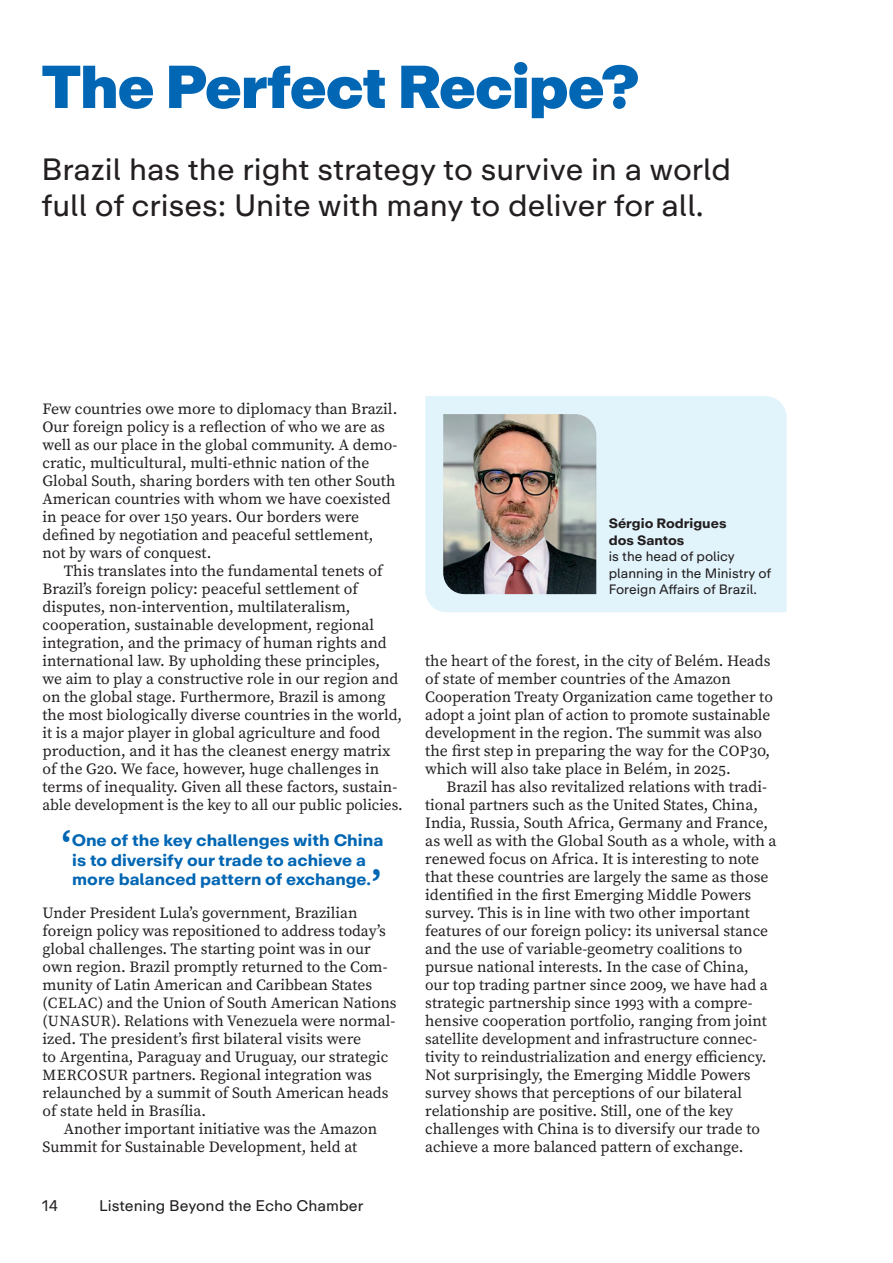
<style>
.page{position:relative;width:893px;height:1263px;background:#fff}
.page>*{position:absolute;margin:0;border:0;box-sizing:border-box;transform-origin:0 0}
.t1{font:900 60px "Koerber Repro";letter-spacing:-.02em;color:#0166b3}
.t2{font:700 37.5px "Koerber Repro";color:#0166b3}
.t3{font:30.6px/36px "Koerber Repro";color:#231f20}
.t4{font:700 16.5px/19.5px "Koerber Repro";color:#0166b3}
.t5{font:15.6px/18px "Source Serif Pro";color:#231f20}
.t6{font:15.3px "Koerber Repro";color:#231f20}
.t7{font:13.5px/16.5px "Koerber Repro";color:#231f20}
.t8{font:700 13.5px/16.5px "Koerber Repro";color:#231f20}
.s1{font-size:15.3px}
</style>
<div class="page">
<div style="left:425px;top:396px;width:362px;height:216px;background:#e1f4fc"></div>
<img style="left:443px;top:414px;width:153px;height:180px">
<h1 class="t1" style="left:41px;top:46px;width:599px">The Perfect Recipe?</h1>
<h3 class="t3" style="left:41px;top:151px;width:691px">Brazil has the right strategy to survive in a world full of crises: Unite with many to deliver for all.</h3>
<p class="t5" style="left:43px;top:400px;width:356px">Few countries owe more to diplomacy than Brazil.<br>Our foreign policy is a reflection of who we are as well as our place in the global community. A demo&shy;cratic, multicultural, multi-ethnic nation of the Global South, sharing borders with ten other South American countries with whom we have coexisted in peace for over 150 years. Our borders were defined by negotiation and peaceful settlement, not by wars of conquest.</p>
<p class="t5" style="left:43px;top:562px;width:362px;text-indent:21px">This translates into the fundamental tenets of Brazil’s foreign policy: peaceful settlement of disputes, non-intervention, multilateralism, cooperation, sustainable development, regional integration, and the primacy of human rights and international law. By upholding these principles, we aim to play a constructive role in our region and on the global stage. Furthermore, Brazil is among the most biologically diverse countries in the world, it is a major player in global agriculture and food production, and it has the cleanest energy matrix of the G20. We face, however, huge challenges in terms of inequality. Given all these factors, sustain&shy;able development is the key to all our public policies.</p>
<h2 class="t2" style="left:62px;top:819px;width:12px">‘</h2>
<p class="t4" style="left:72px;top:831px;width:313px">One of the key challenges with China is to diversify our trade to achieve a more balanced pattern of exchange.</p>
<h2 class="t2" style="left:371px;top:858px;width:11px">’</h2>
<p class="t5" style="left:43px;top:904px;width:356px">Under President Lula’s government, Brazilian foreign policy was repositioned to address today’s global challenges. The starting point was in our own region. Brazil promptly returned to the Com&shy;munity of Latin American and Caribbean States (<span class="s1">CELAC</span>) and the Union of South American Nations (<span class="s1">UNASUR</span>). Relations with Venezuela were normal&shy;ized. The president’s first bilateral visits were<br>to Argentina, Paraguay and Uruguay, our strategic <span class="s1">MERCOSUR</span> partners. Regional integration was relaunched by a summit of South American heads of state held in Brasília.</p>
<p class="t5" style="left:43px;top:1120px;width:336px;text-indent:21px">Another important initiative was the Amazon<br>Summit for Sustainable Development, held at</p>
<p class="t6" style="left:42px;top:1195px;width:17px">14</p>
<p class="t6" style="left:99px;top:1195px;width:266px">Listening Beyond the Echo Chamber</p>
<p class="t8" style="left:609px;top:515px;width:119px">Sérgio Rodrigues dos Santos</p>
<p class="t7" style="left:609px;top:548px;width:164px">is the head of policy planning in the Ministry of<br>Foreign Affairs of Brazil.</p>
<p class="t5" style="left:425px;top:652px;width:349px">the heart of the forest, in the city of Belém. Heads of state of member countries of the Amazon Cooperation Treaty Organization came together to adopt a joint plan of action to promote sustainable development in the region. The summit was also the first step in preparing the way for the <span class="s1">COP</span>30, which will also take place in Belém, in 2025.</p>
<p class="t5" style="left:425px;top:778px;width:353px;text-indent:21px">Brazil has also revitalized relations with tradi&shy;tional partners such as the United States, China, India, Russia, South Africa, Germany and France, as well as with the Global South as a whole, with a renewed focus on Africa. It is interesting to note that these countries are largely the same as those identified in the first Emerging Middle Powers survey. This is in line with two other important features of our foreign policy: its universal stance and the use of variable-geometry coalitions to pursue national interests. In the case of China, our top trading partner since 2009, we have had a strategic partnership since 1993 with a compre&shy;hensive cooperation portfolio, ranging from joint satellite development and infrastructure connec&shy;tivity to reindustrialization and energy efficiency.<br>Not surprisingly, the Emerging Middle Powers survey shows that perceptions of our bilateral relationship are positive. Still, one of the key challenges with China is to diversify our trade to achieve a more balanced pattern of exchange.</p>
</div>
